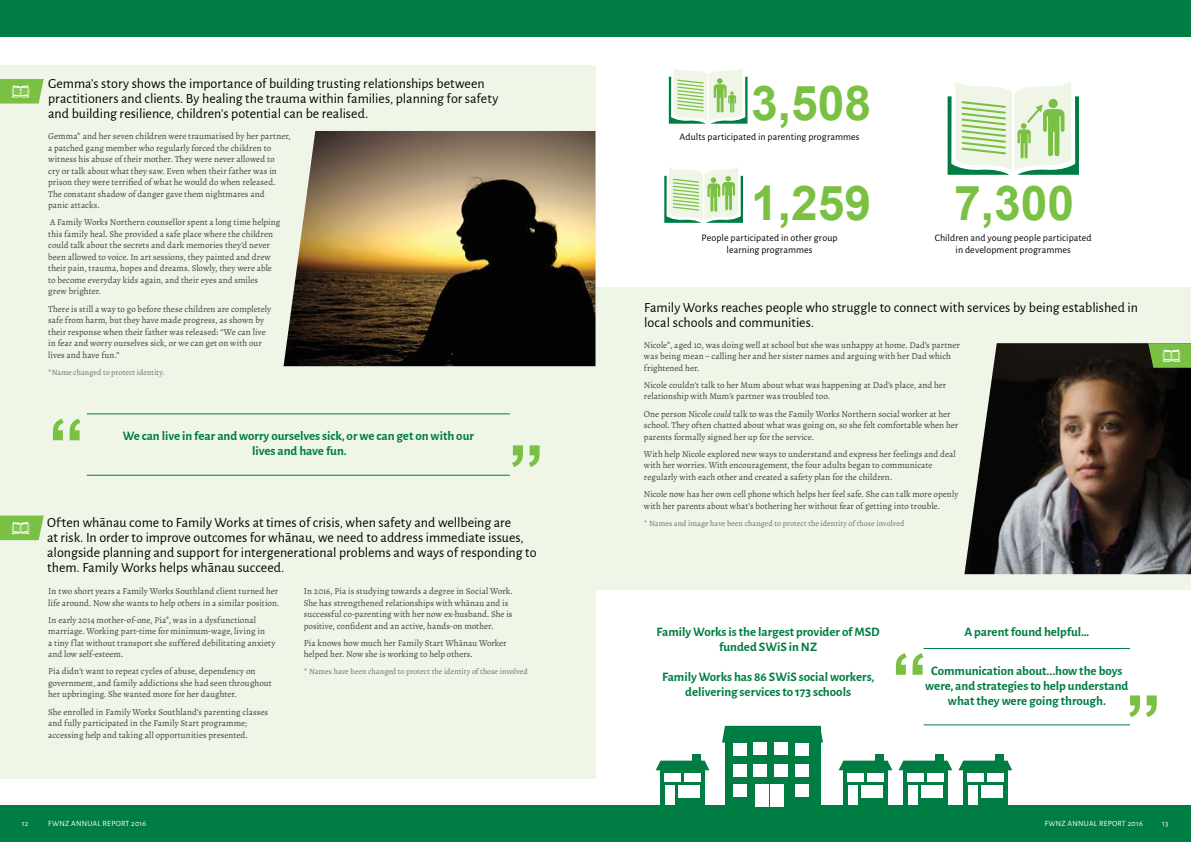
<style>
.page{position:relative;width:1191px;height:842px;background:#fff}
.page>*{position:absolute;margin:0;border:0;box-sizing:border-box;transform-origin:0 0}
.t1{font:700 72.9px "Arial";color:#7ac143}
.t2{font:700 48px "Arial";color:#7ac143}
.t3{font:14px/15px "Alegreya Sans";color:#000}
.t4{font:700 13px/15px "Alegreya Sans";color:#007d43;text-align:center}
.t5{font:10px/12px "Alegreya Sans";letter-spacing:.01em;color:#000;text-align:center}
.t6{font:9px/11.5px "Alegreya";letter-spacing:.005em;color:#414042}
.t7{font:8px "Alegreya";letter-spacing:.005em;color:#6d6e71}
.t8{font:8px "Alegreya Sans";letter-spacing:.03em;color:#fff}
.s1{font-style:italic}
</style>
<div class="page">
<div style="left:0;top:0;width:1191px;height:37px;background:#007d43"></div>
<div style="left:0;top:805px;width:1191px;height:37px;background:#007d43"></div>
<div style="left:596px;top:287px;width:595px;height:303px;background:#eff6e8"></div>
<div style="left:0;top:65px;width:596px;height:713px;background:#eff6e8"></div>
<img style="left:283px;top:131px;width:312px;height:235px">
<img style="left:964px;top:343px;width:227px;height:231px">
<svg style="left:0;top:79px;width:44px;height:25px"></svg>
<svg style="left:0;top:515px;width:44px;height:25px"></svg>
<svg style="left:1148px;top:343px;width:43px;height:25px"></svg>
<svg style="left:664px;top:167px;width:79px;height:56px"></svg>
<svg style="left:669px;top:68px;width:78px;height:56px"></svg>
<svg style="left:947px;top:81px;width:132px;height:94px"></svg>
<hr style="left:923px;top:648px;width:207px;height:1px;background:#007d43">
<hr style="left:923px;top:724px;width:207px;height:1px;background:#007d43">
<div style="left:725px;top:726px;width:95px;height:83px;background:#007d43"></div>
<svg style="left:722px;top:726px;width:101px;height:16px"></svg>
<div style="left:755px;top:784px;width:14px;height:23px;background:#fff"></div>
<div style="left:733px;top:784px;width:13px;height:12px;background:#fff"></div>
<div style="left:733px;top:765px;width:13px;height:12px;background:#fff"></div>
<div style="left:753px;top:765px;width:14px;height:12px;background:#fff"></div>
<div style="left:753px;top:742px;width:14px;height:13px;background:#fff"></div>
<div style="left:774px;top:765px;width:14px;height:12px;background:#fff"></div>
<div style="left:774px;top:742px;width:14px;height:13px;background:#fff"></div>
<div style="left:733px;top:743px;width:13px;height:12px;background:#fff"></div>
<div style="left:795px;top:784px;width:13px;height:12px;background:#fff"></div>
<div style="left:795px;top:765px;width:13px;height:12px;background:#fff"></div>
<div style="left:795px;top:743px;width:13px;height:12px;background:#fff"></div>
<div style="left:770px;top:784px;width:14px;height:23px;background:#fff"></div>
<div style="left:843px;top:762px;width:44px;height:44px;background:#007d43"></div>
<svg style="left:838px;top:761px;width:54px;height:9px"></svg>
<div style="left:848px;top:785px;width:10px;height:20px;background:#fff"></div>
<div style="left:861px;top:785px;width:22px;height:13px;background:#fff"></div>
<div style="left:847px;top:774px;width:16px;height:8px;background:#fff"></div>
<div style="left:867px;top:774px;width:16px;height:8px;background:#fff"></div>
<div style="left:875px;top:754px;width:8px;height:11px;background:#007d43"></div>
<div style="left:903px;top:762px;width:44px;height:44px;background:#007d43"></div>
<svg style="left:898px;top:761px;width:54px;height:9px"></svg>
<div style="left:908px;top:785px;width:10px;height:20px;background:#fff"></div>
<div style="left:921px;top:785px;width:22px;height:13px;background:#fff"></div>
<div style="left:907px;top:774px;width:16px;height:8px;background:#fff"></div>
<div style="left:927px;top:774px;width:16px;height:8px;background:#fff"></div>
<div style="left:935px;top:754px;width:8px;height:11px;background:#007d43"></div>
<div style="left:963px;top:762px;width:44px;height:44px;background:#007d43"></div>
<svg style="left:958px;top:761px;width:54px;height:9px"></svg>
<div style="left:968px;top:785px;width:10px;height:20px;background:#fff"></div>
<div style="left:981px;top:785px;width:22px;height:13px;background:#fff"></div>
<div style="left:967px;top:774px;width:16px;height:8px;background:#fff"></div>
<div style="left:987px;top:774px;width:16px;height:8px;background:#fff"></div>
<div style="left:995px;top:754px;width:8px;height:11px;background:#007d43"></div>
<div style="left:660px;top:762px;width:44px;height:44px;background:#007d43"></div>
<svg style="left:656px;top:761px;width:53px;height:9px"></svg>
<div style="left:665px;top:785px;width:10px;height:20px;background:#fff"></div>
<div style="left:678px;top:785px;width:22px;height:13px;background:#fff"></div>
<div style="left:664px;top:774px;width:17px;height:8px;background:#fff"></div>
<div style="left:684px;top:774px;width:16px;height:8px;background:#fff"></div>
<div style="left:692px;top:754px;width:8px;height:11px;background:#007d43"></div>
<hr style="left:87px;top:413px;width:423px;height:1px;background:#007d43">
<hr style="left:87px;top:475px;width:423px;height:1px;background:#007d43">
<h3 class="t3" style="left:48px;top:75px;width:452px">Gemma’s story shows the importance of building trusting relationships between practitioners and clients. By healing the trauma within families, planning for safety and building resilience, children’s potential can be realised.</h3>
<p class="t6" style="left:48px;top:130px;width:244px">Gemma* and her seven children were traumatised by her partner, a patched gang member who regularly forced the children to witness his abuse of their mother. They were never allowed to<br>cry or talk about what they saw. Even when their father was in prison they were terrified of what he would do when released.<br>The constant shadow of danger gave them nightmares and<br>panic attacks.</p>
<p class="t6" style="left:48px;top:217px;width:234px">A Family Works Northern counsellor spent a long time helping this family heal. She provided a safe place where the children could talk about the secrets and dark memories they’d never been allowed to voice. In art sessions, they painted and drew their pain, trauma, hopes and dreams. Slowly, they were able to become everyday kids again, and their eyes and smiles<br>grew brighter.</p>
<p class="t6" style="left:48px;top:303px;width:224px">There is still a way to go before these children are completely safe from harm, but they have made progress, as shown by their response when their father was released: “We can live in fear and worry ourselves sick, or we can get on with our lives and have fun.”</p>
<p class="t7" style="left:48px;top:367px;width:118px">*Name changed to protect identity.</p>
<h1 class="t1" style="left:48px;top:397px;width:38px">“</h1>
<h3 class="t4" style="left:123px;top:427px;width:353px">We can live in fear and worry ourselves sick, or we can get on with our</h3>
<h3 class="t4" style="left:252px;top:442px;width:96px">lives and have fun.</h3>
<h1 class="t1" style="left:544px;top:489px;width:38px;rotate:-180deg">“</h1>
<p class="t3" style="left:47px;top:514px;width:491px">Often whānau come to Family Works at times of crisis, when safety and wellbeing are<br>at risk. In order to improve outcomes for whānau, we need to address immediate issues, alongside planning and support for intergenerational problems and ways of responding to them. Family Works helps whānau succeed.</p>
<p class="t6" style="left:48px;top:585px;width:232px">In two short years a Family Works Southland client turned her life around. Now she wants to help others in a similar position.</p>
<p class="t6" style="left:48px;top:614px;width:229px">In early 2014 mother-of-one, Pia*, was in a dysfunctional marriage. Working part-time for minimum-wage, living in<br>a tiny flat without transport she suffered debilitating anxiety and low self-esteem.</p>
<p class="t6" style="left:48px;top:666px;width:225px">Pia didn’t want to repeat cycles of abuse, dependency on government, and family addictions she had seen throughout her upbringing. She wanted more for her daughter.</p>
<p class="t6" style="left:48px;top:706px;width:221px">She enrolled in Family Works Southland’s parenting classes and fully participated in the Family Start programme; accessing help and taking all opportunities presented.</p>
<p class="t6" style="left:304px;top:585px;width:210px">In 2016, Pia is studying towards a degree in Social Work.<br>She has strengthened relationships with whānau and is successful co-parenting with her now ex-husband. She is positive, confident and an active, hands-on mother.</p>
<p class="t6" style="left:304px;top:637px;width:204px">Pia knows how much her Family Start Whānau Worker helped her. Now she is working to help others.</p>
<p class="t7" style="left:304px;top:667px;width:225px">* Names have been changed to protect the identity of those involved</p>
<h2 class="t2" style="left:751px;top:71px;width:122px">3,508</h2>
<p class="t5" style="left:679px;top:131px;width:182px">Adults participated in parenting programmes</p>
<h2 class="t2" style="left:751px;top:171px;width:122px">1,259</h2>
<p class="t5" style="left:701px;top:231px;width:138px">People participated in other group learning programmes</p>
<h2 class="t2" style="left:954px;top:171px;width:122px">7,300</h2>
<p class="t5" style="left:934px;top:231px;width:158px">Children and young people participated in development programmes</p>
<h3 class="t3" style="left:644px;top:299px;width:495px">Family Works reaches people who struggle to connect with services by being established in local schools and communities.</h3>
<p class="t6" style="left:644px;top:339px;width:317px">Nicole*, aged 10, was doing well at school but she was unhappy at home. Dad’s partner was being mean – calling her and her sister names and arguing with her Dad which frightened her.</p>
<p class="t6" style="left:644px;top:379px;width:304px">Nicole couldn’t talk to her Mum about what was happening at Dad’s place, and her relationship with Mum’s partner was troubled too.</p>
<p class="t6" style="left:644px;top:408px;width:316px">One person Nicole <span class="s1">could</span> talk to was the Family Works Northern social worker at her school. They often chatted about what was going on, so she felt comfortable when her parents formally signed her up for the service.</p>
<p class="t6" style="left:644px;top:448px;width:313px">With help Nicole explored new ways to understand and express her feelings and deal with her worries. With encouragement, the four adults began to communicate regularly with each other and created a safety plan for the children.</p>
<p class="t6" style="left:644px;top:488px;width:316px">Nicole now has her own cell phone which helps her feel safe. She can talk more openly with her parents about what’s bothering her without fear of getting into trouble.</p>
<p class="t7" style="left:644px;top:518px;width:262px">* Names and image have been changed to protect the identity of those involved</p>
<h3 class="t4" style="left:656px;top:623px;width:225px">Family Works is the largest provider of MSD funded SWiS in NZ</h3>
<h3 class="t4" style="left:662px;top:668px;width:214px">Family Works has 86 SWiS social workers, delivering services to 173 schools</h3>
<h3 class="t4" style="left:964px;top:623px;width:126px">A parent found helpful…</h3>
<h1 class="t1" style="left:891px;top:632px;width:38px">“</h1>
<h3 class="t4" style="left:925px;top:662px;width:205px">Communication about...how the boys were, and strategies to help understand what they were going through.</h3>
<h1 class="t1" style="left:1161px;top:739px;width:38px;rotate:-180deg">“</h1>
<p class="t8" style="left:22px;top:818px;width:8px">12</p>
<p class="t8" style="left:48px;top:818px;width:100px">FWNZ ANNUAL REPORT 2016</p>
<p class="t8" style="left:1044px;top:818px;width:100px">FWNZ ANNUAL REPORT 2016</p>
<p class="t8" style="left:1162px;top:818px;width:8px">13</p>
</div>
